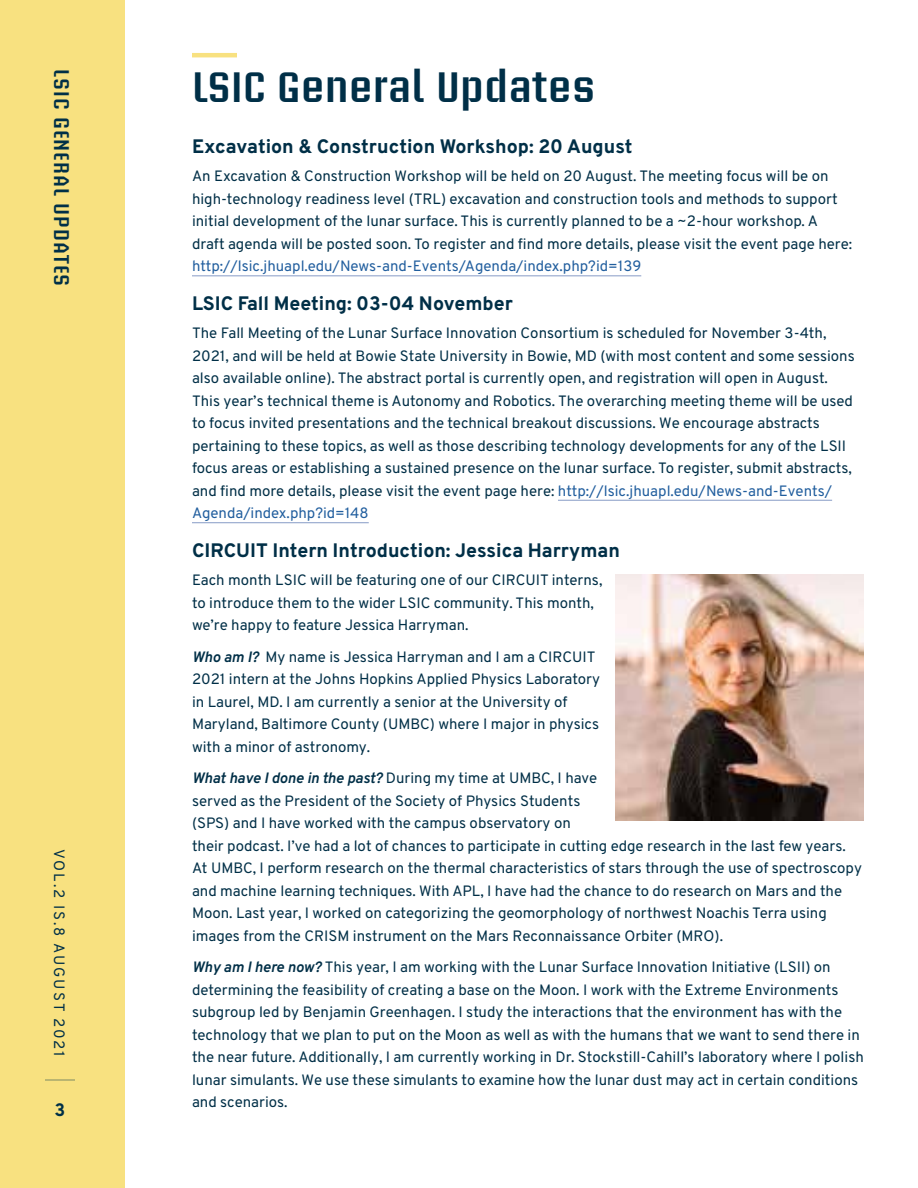
<style>
.page{position:relative;width:918px;height:1188px;background:#fff}
.page>*{position:absolute;margin:0;border:0;box-sizing:border-box;transform-origin:0 0}
.t1{font:600 42px "Briem Akademi Std";color:#002f47}
.t2{font:600 21px "Briem Akademi Std";letter-spacing:.05em;color:#002f47}
.t3{font:800 19.5px "Overpass";color:#002f47}
.t4{font:800 18px "Overpass";color:#002f47}
.t5{font:15px/22.5px "Overpass";color:#002f47}
.t6{font:15px "Overpass";color:#215e9e}
.t7{font:15px "Overpass";letter-spacing:.13em;color:#002f47}
.s1{color:#215e9e}
.s2{font-weight:700;font-style:italic}
</style>
<div class="page">
<div style="left:0;top:0;width:125px;height:1188px;background:#f8e180"></div>
<hr style="left:45px;top:1080px;width:30px;height:1px;background:#002f47">
<hr style="left:192px;top:53px;width:45px;height:4px;background:#f8e180">
<hr style="left:192px;top:275px;width:449px;height:1px;background:#879bc6">
<hr style="left:558px;top:500px;width:274px;height:1px;background:#879bc6">
<hr style="left:192px;top:522px;width:177px;height:1px;background:#879bc6">
<img style="left:616px;top:574px;width:248px;height:247px">
<h2 class="t2" style="left:73px;top:69px;width:216px;rotate:90deg">LSIC General Updates</h2>
<p class="t7" style="left:68px;top:849px;width:209px;rotate:90deg">VOL.2 IS.8 AUGUST 2021</p>
<p class="t4" style="left:55px;top:1099px;width:12px">3</p>
<h1 class="t1" style="left:192px;top:64px;width:405px">LSIC General Updates</h1>
<h3 class="t3" style="left:192px;top:134px;width:442px">Excavation &amp; Construction Workshop: 20 August</h3>
<p class="t5" style="left:192px;top:165px;width:662px">An Excavation &amp; Construction Workshop will be held on 20 August. The meeting focus will be on high-technology readiness level (TRL) excavation and construction tools and methods to support initial development of the lunar surface. This is currently planned to be a ~2-hour workshop. A draft agenda will be posted soon. To register and find more details, please visit the event page here:</p>
<p class="t6" style="left:192px;top:257px;width:451px">http://lsic.jhuapl.edu/News-and-Events/Agenda/index.php?id=139</p>
<h3 class="t3" style="left:192px;top:291px;width:323px">LSIC Fall Meeting: 03-04 November</h3>
<p class="t5" style="left:192px;top:322px;width:664px">The Fall Meeting of the Lunar Surface Innovation Consortium is scheduled for November 3-4th, 2021, and will be held at Bowie State University in Bowie, MD (with most content and some sessions also available online). The abstract portal is currently open, and registration will open in August.<br>This year’s technical theme is Autonomy and Robotics. The overarching meeting theme will be used to focus invited presentations and the technical breakout discussions. We encourage abstracts pertaining to these topics, as well as those describing technology developments for any of the LSII focus areas or establishing a sustained presence on the lunar surface. To register, submit abstracts, and find more details, please visit the event page here: <span class="s1">http://lsic.jhuapl.edu/News-and-Events/ Agenda/index.php?id=148</span></p>
<h3 class="t3" style="left:192px;top:538px;width:429px">CIRCUIT Intern Introduction: Jessica Harryman</h3>
<p class="t5" style="left:192px;top:569px;width:412px">Each month LSIC will be featuring one of our CIRCUIT interns, to introduce them to the wider LSIC community. This month, we’re happy to feature Jessica Harryman.</p>
<p class="t5" style="left:192px;top:645px;width:410px"><span class="s2">Who am I?</span> My name is Jessica Harryman and I am a CIRCUIT 2021 intern at the Johns Hopkins Applied Physics Laboratory in Laurel, MD. I am currently a senior at the University of Maryland, Baltimore County (UMBC) where I major in physics with a minor of astronomy.</p>
<p class="t5" style="left:192px;top:767px;width:671px"><span class="s2">What have I done in the past?</span> During my time at UMBC, I have<br>served as the President of the Society of Physics Students<br>(SPS) and I have worked with the campus observatory on<br>their podcast. I’ve had a lot of chances to participate in cutting edge research in the last few years.<br>At UMBC, I perform research on the thermal characteristics of stars through the use of spectroscopy and machine learning techniques. With APL, I have had the chance to do research on Mars and the Moon. Last year, I worked on categorizing the geomorphology of northwest Noachis Terra using images from the CRISM instrument on the Mars Reconnaissance Orbiter (MRO).</p>
<p class="t5" style="left:192px;top:956px;width:673px"><span class="s2">Why am I here now?</span> This year, I am working with the Lunar Surface Innovation Initiative (LSII) on determining the feasibility of creating a base on the Moon. I work with the Extreme Environments subgroup led by Benjamin Greenhagen. I study the interactions that the environment has with the technology that we plan to put on the Moon as well as with the humans that we want to send there in the near future. Additionally, I am currently working in Dr. Stockstill-Cahill’s laboratory where I polish lunar simulants. We use these simulants to examine how the lunar dust may act in certain conditions and scenarios.</p>
</div>
